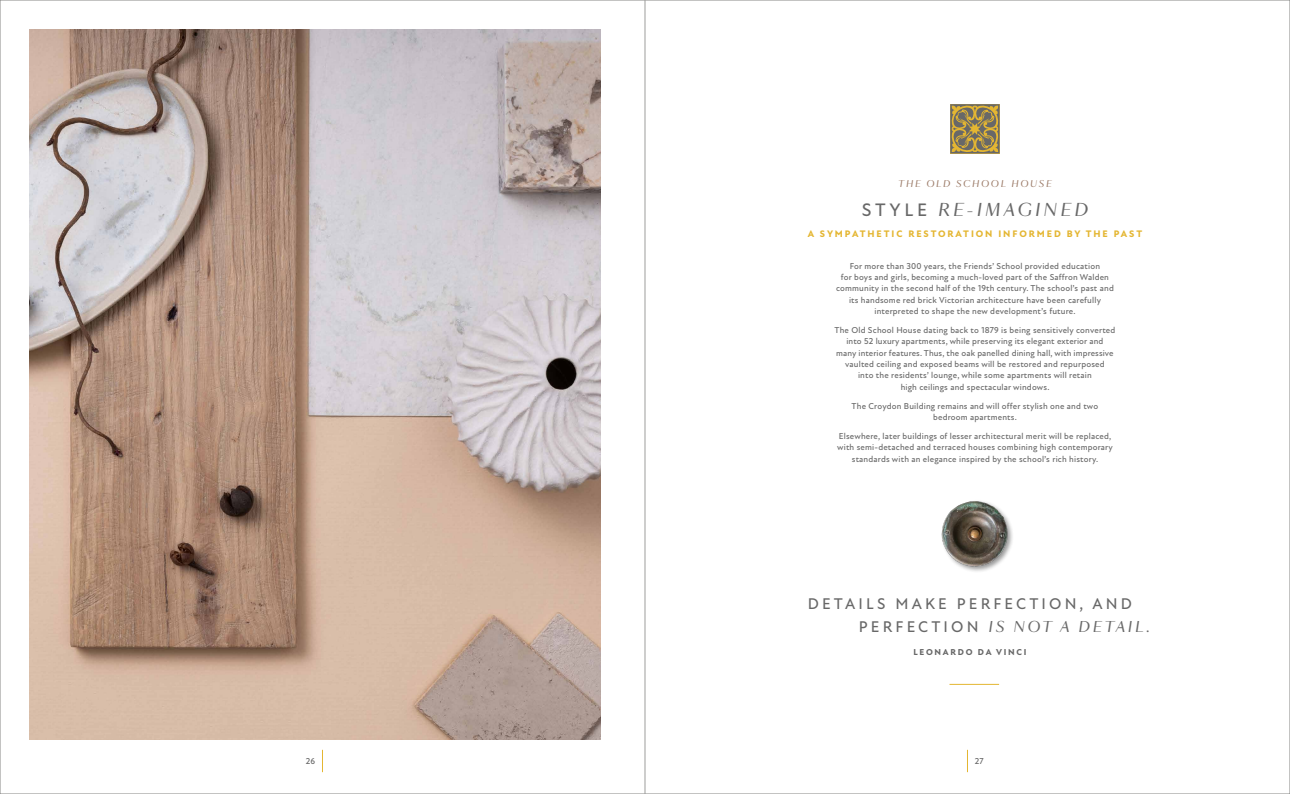
<style>
.page{position:relative;width:1290px;height:794px;background:#fff}
.page>*{position:absolute;margin:0;border:0;box-sizing:border-box;transform-origin:0 0}
.t1{font:italic 16.62px "Sang Bleu OG Sans";letter-spacing:.2em;color:#686868}
.t2{font:500 15.75px "New Atten";letter-spacing:.2em;color:#686868}
.t3{font:italic 14px "Sang Bleu OG Sans";letter-spacing:.2em;color:#686868}
.t4{font:800 9.62px "New Atten";letter-spacing:.2em;color:#e4b632}
.t5{font:500 8.75px/11.4px "New Atten";letter-spacing:.02em;color:#686868;text-align:center}
.t6{font:italic 8.75px "Sang Bleu OG Sans";letter-spacing:.2em;color:#9b7a67}
.t7{font:800 8.75px "New Atten";letter-spacing:.2em;color:#686868}
.s1{font-family:"New Atten";font-weight:500;font-style:normal;font-size:18.38px}
.s2{font-family:"New Atten";font-weight:500;font-style:normal;font-size:15.75px}
</style>
<div class="page">
<img style="left:30px;top:30px;width:570px;height:709px">
<div style="left:940px;top:500px;width:74px;height:73px;background:#000;opacity:.4"></div>
<img style="left:940px;top:500px;width:71px;height:72px">
<hr style="left:949px;top:684px;width:50px;height:1px;background:#e4b632">
<svg style="left:950px;top:104px;width:49px;height:49px;background:#9b8851"></svg>
<svg style="left:322px;top:750px;width:1px;height:22px"></svg>
<svg style="left:967px;top:750px;width:1px;height:22px"></svg>
<hr style="left:645px;top:0;width:1px;height:794px;background:#9d9d9c">
<p class="t6" style="left:898px;top:180px;width:155px">THE OLD SCHOOL HOUSE</p>
<h1 class="t1" style="left:862px;top:203px;width:228px"><span class="s1">STYLE</span> RE-IMAGINED</h1>
<p class="t4" style="left:808px;top:229px;width:336px">A SYMPATHETIC RESTORATION INFORMED BY THE PAST</p>
<p class="t5" style="left:836px;top:261px;width:279px">For more than 300 years, the Friends’ School provided education<br>for boys and girls, becoming a much-loved part of the Saffron Walden community in the second half of the 19th century. The school’s past and its handsome red brick Victorian architecture have been carefully interpreted to shape the new development’s future.</p>
<p class="t5" style="left:834px;top:325px;width:282px">The Old School House dating back to 1879 is being sensitively converted into 52 luxury apartments, while preserving its elegant exterior and<br>many interior features. Thus, the oak panelled dining hall, with impressive vaulted ceiling and exposed beams will be restored and repurposed<br>into the residents’ lounge, while some apartments will retain<br>high ceilings and spectacular windows.</p>
<p class="t5" style="left:851px;top:401px;width:248px">The Croydon Building remains and will offer stylish one and two bedroom apartments.</p>
<p class="t5" style="left:837px;top:431px;width:277px">Elsewhere, later buildings of lesser architectural merit will be replaced, with semi-detached and terraced houses combining high contemporary standards with an elegance inspired by the school’s rich history.</p>
<h2 class="t2" style="left:808px;top:598px;width:326px">DETAILS MAKE PERFECTION, AND</h2>
<h3 class="t3" style="left:859px;top:621px;width:292px"><span class="s2">PERFECTION</span> IS NOT A DETAIL.</h3>
<p class="t7" style="left:913px;top:648px;width:115px">LEONARDO DA VINCI</p>
<p class="t5" style="left:306px;top:756px;width:11px">26</p>
<p class="t5" style="left:975px;top:756px;width:10px">27</p>
</div>
